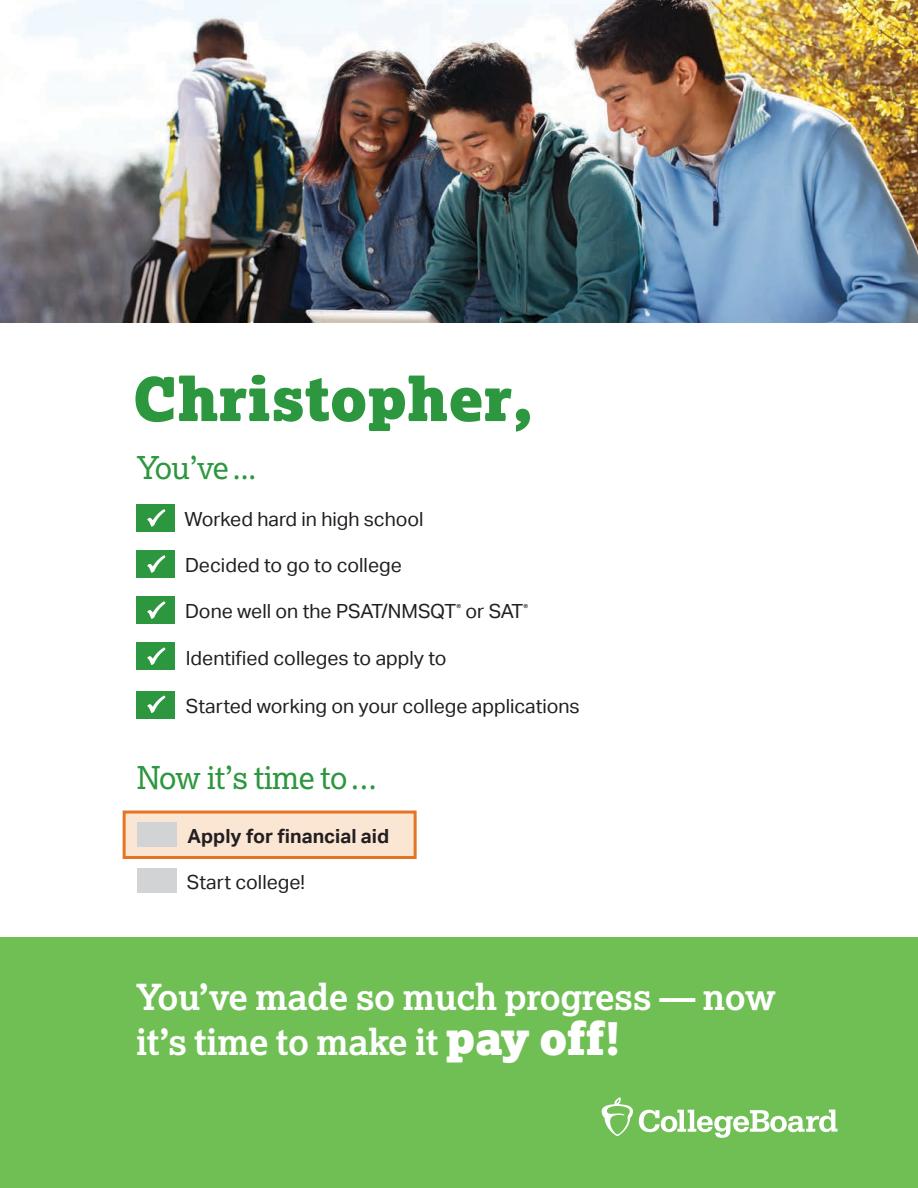
<style>
.page{position:relative;width:918px;height:1188px;background:#fff}
.page>*{position:absolute;margin:0;border:0;box-sizing:border-box;transform-origin:0 0}
.t1{font:900 60px "Lexia";color:#2c973e}
.t2{font:700 36px/45px "Lexia";letter-spacing:-.01em;color:#fff}
.t3{font:31.5px "Lexia";letter-spacing:-.02em;color:#2c973e}
.t4{font:19.5px "Aktiv Grotesk";color:#231f20}
.t5{font:700 19.5px "Aktiv Grotesk";color:#231f20}
.s1{font-weight:900;font-size:45px}
.s2{font-weight:800;font-size:45px}
</style>
<div class="page">
<div style="left:0;top:907px;width:918px;height:281px;background:#70bf54"></div>
<div style="left:0;top:322px;width:918px;height:615px;background:#fff"></div>
<div style="left:137px;top:869px;width:40px;height:24px;background:#d1d3d4"></div>
<div style="left:123px;top:811px;width:294px;height:48px;background:#fbe6d4;border:3px solid #e57525"></div>
<svg style="left:602px;top:1097px;width:31px;height:39px"></svg>
<svg style="left:639px;top:1110px;width:199px;height:28px"></svg>
<img style="left:0;top:0;width:918px;height:322px">
<div style="left:137px;top:505px;width:38px;height:27px;background:#2c973e"></div>
<div style="left:137px;top:551px;width:38px;height:27px;background:#2c973e"></div>
<div style="left:137px;top:597px;width:38px;height:27px;background:#2c973e"></div>
<div style="left:137px;top:643px;width:38px;height:27px;background:#2c973e"></div>
<div style="left:137px;top:691px;width:38px;height:27px;background:#2c973e"></div>
<div style="left:137px;top:823px;width:40px;height:24px;background:#d1d3d4"></div>
<svg style="left:147px;top:509px;width:19px;height:18px"></svg>
<svg style="left:147px;top:555px;width:19px;height:18px"></svg>
<svg style="left:147px;top:601px;width:19px;height:18px"></svg>
<svg style="left:147px;top:647px;width:19px;height:18px"></svg>
<svg style="left:147px;top:695px;width:19px;height:18px"></svg>
<h1 class="t1" style="left:133px;top:360px;width:403px">Christopher,</h1>
<p class="t3" style="left:137px;top:448px;width:121px">You’ve ...</p>
<p class="t4" style="left:184px;top:508px;width:241px">Worked hard in high school</p>
<p class="t4" style="left:185px;top:554px;width:218px">Decided to go to college</p>
<p class="t4" style="left:185px;top:600px;width:345px">Done well on the PSAT/NMSQT<sup>®</sup> or SAT<sup>®</sup></p>
<p class="t4" style="left:186px;top:646px;width:262px">Identified colleges to apply to</p>
<p class="t4" style="left:186px;top:694px;width:396px">Started working on your college applications</p>
<p class="t3" style="left:137px;top:757px;width:242px">Now it’s time to ...</p>
<p class="t5" style="left:188px;top:825px;width:203px">Apply for financial aid</p>
<p class="t4" style="left:187px;top:871px;width:120px">Start college!</p>
<p class="t2" style="left:136px;top:973px;width:641px">You’ve made so much progress — now it’s time to make it <span class="s1">pay off</span><span class="s2">!</span></p>
</div>
